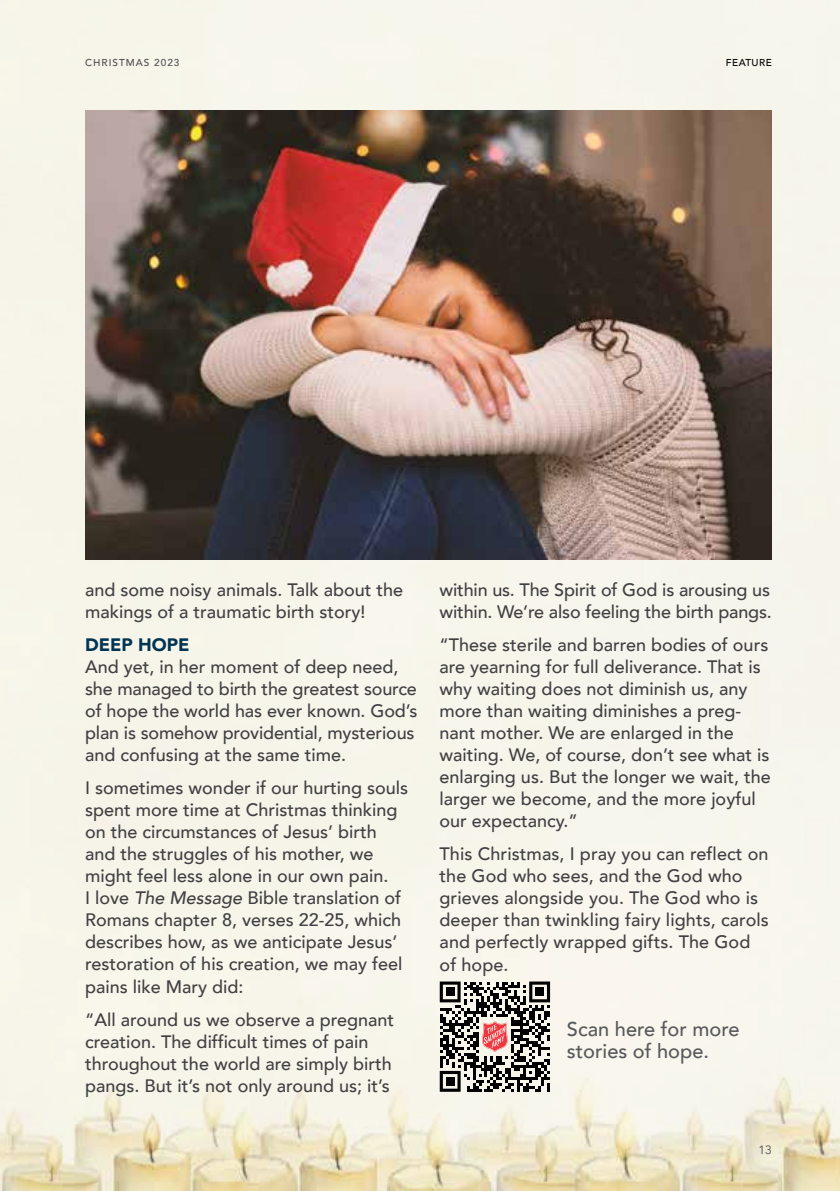
<style>
.page{position:relative;width:840px;height:1191px;background:#fff}
.page>*{position:absolute;margin:0;border:0;box-sizing:border-box;transform-origin:0 0}
.t1{font:500 20px/22px "Avenir";color:#58595b}
.t2{font:500 18px/22px "Avenir";color:#414042}
.t3{font:900 18px "Avenir";color:#003452}
.t4{font:12px "Avenir";color:#4d4d4f}
.t5{font:500 10px "Avenir";letter-spacing:.1em;color:#4d4d4f}
.t6{font:500 10px "Avenir";letter-spacing:.05em;color:#000}
.s1{font-style:italic}
</style>
<div class="page">
<img style="left:0;top:0;width:839px;height:1191px">
<img style="left:85px;top:110px;width:686px;height:449px">
<svg style="left:439px;top:981px;width:110px;height:110px;background:#847c77"></svg>
<p class="t5" style="left:85px;top:54px;width:36px">Christmas</p>
<p class="t5" style="left:154px;top:54px;width:27px">2023</p>
<p class="t6" style="left:725px;top:54px;width:47px">FEATURE</p>
<p class="t2" style="left:85px;top:577px;width:319px">and some noisy animals. Talk about the makings of a traumatic birth story!</p>
<p class="t3" style="left:85px;top:629px;width:106px">DEEP HOPE</p>
<p class="t2" style="left:85px;top:654px;width:333px">And yet, in her moment of deep need, she managed to birth the greatest source of hope the world has ever known. God’s plan is somehow providential, mysterious and confusing at the same time.</p>
<p class="t2" style="left:85px;top:775px;width:324px">I sometimes wonder if our hurting souls spent more time at Christmas thinking on the circumstances of Jesus’ birth and the struggles of his mother, we might feel less alone in our own pain.<br>I love <span class="s1">The Message</span> Bible translation of Romans chapter 8, verses 22-25, which describes how, as we anticipate Jesus’ restoration of his creation, we may feel pains like Mary did:</p>
<p class="t2" style="left:85px;top:1007px;width:310px">“All around us we observe a pregnant creation. The difficult times of pain throughout the world are simply birth pangs. But it’s not only around us; it’s</p>
<p class="t2" style="left:439px;top:577px;width:333px">within us. The Spirit of God is arousing us within. We’re also feeling the birth pangs.</p>
<p class="t2" style="left:439px;top:632px;width:333px">“These sterile and barren bodies of ours are yearning for full deliverance. That is why waiting does not diminish us, any more than waiting diminishes a preg&shy;nant mother. We are enlarged in the waiting. We, of course, don’t see what is enlarging us. But the longer we wait, the larger we become, and the more joyful our expectancy.”</p>
<p class="t2" style="left:439px;top:842px;width:331px">This Christmas, I pray you can reflect on the God who sees, and the God who grieves alongside you. The God who is deeper than twinkling fairy lights, carols and perfectly wrapped gifts. The God of hope.</p>
<p class="t1" style="left:566px;top:1016px;width:174px">Scan here for more stories of hope.</p>
<p class="t4" style="left:758px;top:1142px;width:15px">13</p>
</div>
